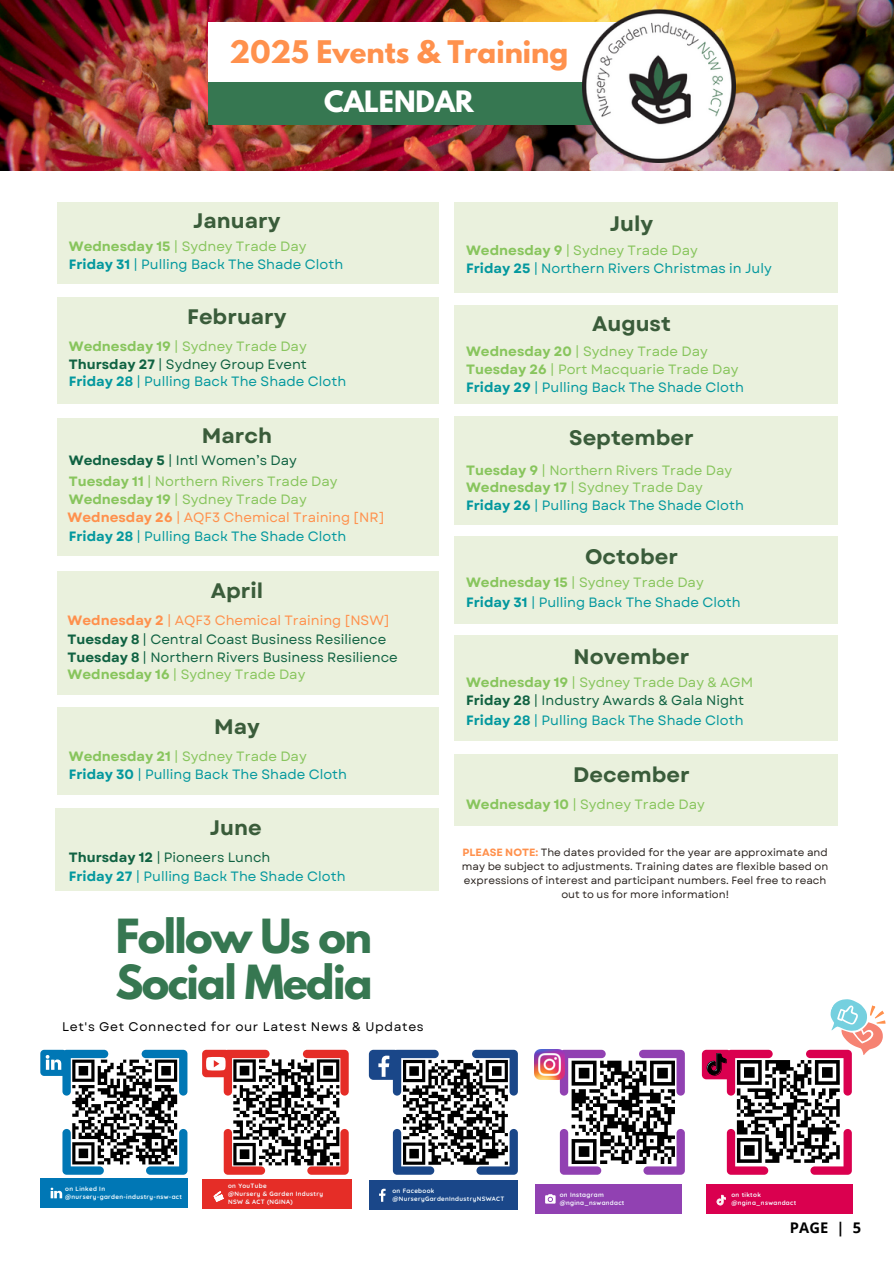
<style>
.page{position:relative;width:894px;height:1264px;background:#fff}
.page>*{position:absolute;margin:0;border:0;box-sizing:border-box;transform-origin:0 0}
.t1{font:700 41.7px/45.5px "League Spartan";letter-spacing:-.04em;color:#367751}
.t2{font:700 27.6px "League Spartan";color:#ff914d}
.t3{font:700 26.1px "League Spartan";color:#fff}
.t4{font:700 21px "Garet";color:#3a5c3a}
.t5{font:700 14.7px "Open Sans";color:#000}
.t6{font:13.5px "Garet";color:#88c55d}
.t7{font:13.5px "Garet";color:#03989e}
.t8{font:13.5px "Garet";color:#106242}
.t9{font:13.5px "Garet";color:#ff914d}
.t10{font:12.45px "Garet";letter-spacing:.05em;color:#000}
.t11{font:10.5px/14px "Garet";color:#28211d;text-align:center}
.t12{font:700 6.3px "Quicksand";letter-spacing:.05em;color:#f6fcff}
.s1{font-weight:700}
.s2{font-weight:700;color:#ff914d}
</style>
<div class="page">
<img style="left:0;top:0;width:893px;height:170px">
<div style="left:208px;top:23px;width:455px;height:59px;background:#fff"></div>
<div style="left:208px;top:82px;width:455px;height:42px;background:#367751"></div>
<img style="left:582px;top:10px;width:153px;height:153px">
<div style="left:706px;top:1183px;width:147px;height:30px;background:#da004f"></div>
<svg style="left:40px;top:1049px;width:147px;height:125px"></svg>
<div style="left:40px;top:1178px;width:147px;height:29px;background:#0077b5"></div>
<svg style="left:51px;top:1187px;width:11px;height:11px"></svg>
<div style="left:369px;top:1049px;width:30px;height:30px;background:#1a4789;border-radius:5px"></div>
<svg style="left:378px;top:1049px;width:139px;height:125px"></svg>
<div style="left:369px;top:1180px;width:148px;height:29px;background:#1a4789"></div>
<svg style="left:379px;top:1188px;width:6px;height:13px"></svg>
<svg style="left:559px;top:1049px;width:125px;height:125px"></svg>
<img style="left:534px;top:1049px;width:30px;height:30px">
<div style="left:534px;top:1183px;width:147px;height:30px;background:#9141b2"></div>
<svg style="left:545px;top:1194px;width:10px;height:9px"></svg>
<div style="left:202px;top:1049px;width:27px;height:28px;background:#e52d27;border-radius:4px"></div>
<svg style="left:206px;top:1049px;width:142px;height:125px"></svg>
<div style="left:202px;top:1179px;width:149px;height:30px;background:#e52d27"></div>
<svg style="left:213px;top:1191px;width:11px;height:11px"></svg>
<div style="left:701px;top:1049px;width:30px;height:30px;background:#da004f;border-radius:4px"></div>
<svg style="left:716px;top:1194px;width:9px;height:11px"></svg>
<svg style="left:706px;top:999px;width:180px;height:175px"></svg>
<div style="left:56px;top:808px;width:383px;height:83px;background:#eaf1dd"></div>
<div style="left:57px;top:202px;width:382px;height:82px;background:#eaf1dd"></div>
<div style="left:57px;top:297px;width:382px;height:107px;background:#eaf1dd"></div>
<div style="left:57px;top:708px;width:382px;height:87px;background:#eaf1dd"></div>
<div style="left:57px;top:418px;width:382px;height:137px;background:#eaf1dd"></div>
<div style="left:57px;top:571px;width:382px;height:123px;background:#eaf1dd"></div>
<div style="left:454px;top:202px;width:383px;height:90px;background:#eaf1dd"></div>
<div style="left:454px;top:306px;width:383px;height:98px;background:#eaf1dd"></div>
<div style="left:454px;top:416px;width:383px;height:108px;background:#eaf1dd"></div>
<div style="left:454px;top:536px;width:383px;height:88px;background:#eaf1dd"></div>
<div style="left:454px;top:635px;width:383px;height:105px;background:#eaf1dd"></div>
<div style="left:454px;top:754px;width:383px;height:72px;background:#eaf1dd"></div>
<h6 class="t2" style="left:229px;top:38px;width:340px">2025 Events &amp; Training</h6>
<h4 class="t3" style="left:324px;top:89px;width:151px">CALENDAR</h4>
<h6 class="t4" style="left:193px;top:206px;width:89px">January</h6>
<h6 class="t6" style="left:69px;top:237px;width:239px"><span class="s1">Wednesday 15</span> | Sydney Trade Day</h6>
<h6 class="t7" style="left:69px;top:255px;width:276px"><span class="s1">Friday 31</span> | Pulling Back The Shade Cloth</h6>
<h6 class="t4" style="left:187px;top:301px;width:101px">February</h6>
<h6 class="t6" style="left:69px;top:337px;width:239px"><span class="s1">Wednesday 19</span> | Sydney Trade Day</h6>
<p class="t8" style="left:69px;top:354px;width:239px"><span class="s1">Thursday 27</span> | Sydney Group Event</p>
<h4 class="t7" style="left:69px;top:372px;width:279px"><span class="s1">Friday 28</span> | Pulling Back The Shade Cloth</h4>
<h6 class="t4" style="left:202px;top:420px;width:72px">March</h6>
<h4 class="t6" style="left:69px;top:472px;width:270px"><span class="s1">Tuesday 11</span> | Northern Rivers Trade Day</h4>
<h6 class="t8" style="left:69px;top:451px;width:229px"><span class="s1">Wednesday 5</span> | Intl Women’s Day</h6>
<h6 class="t6" style="left:69px;top:489px;width:239px"><span class="s1">Wednesday 19</span> | Sydney Trade Day</h6>
<p class="t9" style="left:68px;top:507px;width:318px"><span class="s1">Wednesday 26</span> | AQF3 Chemical Training [NR]</p>
<p class="t7" style="left:69px;top:526px;width:279px"><span class="s1">Friday 28</span> | Pulling Back The Shade Cloth</p>
<h6 class="t4" style="left:210px;top:576px;width:54px">April</h6>
<p class="t9" style="left:68px;top:611px;width:323px"><span class="s1">Wednesday 2</span> | AQF3 Chemical Training [NSW]</p>
<p class="t8" style="left:68px;top:629px;width:320px"><span class="s1">Tuesday 8</span> | Central Coast Business Resilience</p>
<p class="t8" style="left:68px;top:647px;width:332px"><span class="s1">Tuesday 8</span> | Northern Rivers Business Resilience</p>
<h4 class="t6" style="left:68px;top:664px;width:239px"><span class="s1">Wednesday 16</span> | Sydney Trade Day</h4>
<h4 class="t4" style="left:214px;top:711px;width:47px">May</h4>
<h6 class="t6" style="left:69px;top:746px;width:239px"><span class="s1">Wednesday 21</span> | Sydney Trade Day</h6>
<h6 class="t7" style="left:69px;top:765px;width:280px"><span class="s1">Friday 30</span> | Pulling Back The Shade Cloth</h6>
<h6 class="t4" style="left:210px;top:812px;width:53px">June</h6>
<h6 class="t8" style="left:69px;top:847px;width:203px"><span class="s1">Thursday 12</span> | Pioneers Lunch</h6>
<h6 class="t7" style="left:69px;top:866px;width:278px"><span class="s1">Friday 27</span> | Pulling Back The Shade Cloth</h6>
<h6 class="t1" style="left:115px;top:919px;width:258px">Follow Us on<br>Social Media</h6>
<h6 class="t10" style="left:62px;top:1017px;width:363px">Let's Get Connected for our Latest News &amp; Updates</h6>
<h4 class="t4" style="left:609px;top:208px;width:45px">July</h4>
<h6 class="t7" style="left:466px;top:259px;width:307px"><span class="s1">Friday 25</span> | Northern Rivers Christmas in July</h6>
<p class="t6" style="left:466px;top:241px;width:233px"><span class="s1">Wednesday 9</span> | Sydney Trade Day</p>
<h6 class="t4" style="left:592px;top:309px;width:80px">August</h6>
<h6 class="t6" style="left:466px;top:341px;width:243px"><span class="s1">Wednesday 20</span> | Sydney Trade Day</h6>
<h6 class="t6" style="left:466px;top:359px;width:274px"><span class="s1">Tuesday 26</span> | Port Macquarie Trade Day</h6>
<p class="t7" style="left:466px;top:377px;width:279px"><span class="s1">Friday 29</span> | Pulling Back The Shade Cloth</p>
<h6 class="t4" style="left:569px;top:422px;width:126px">September</h6>
<h4 class="t6" style="left:466px;top:478px;width:238px"><span class="s1">Wednesday 17</span> | Sydney Trade Day</h4>
<h6 class="t7" style="left:466px;top:495px;width:279px"><span class="s1">Friday 26</span> | Pulling Back The Shade Cloth</h6>
<h6 class="t6" style="left:466px;top:460px;width:267px"><span class="s1">Tuesday 9</span> | Northern Rivers Trade Day</h6>
<h6 class="t4" style="left:585px;top:542px;width:94px">October</h6>
<h4 class="t6" style="left:466px;top:572px;width:239px"><span class="s1">Wednesday 15</span> | Sydney Trade Day</h4>
<h6 class="t7" style="left:466px;top:592px;width:276px"><span class="s1">Friday 31</span> | Pulling Back The Shade Cloth</h6>
<p class="t4" style="left:573px;top:641px;width:117px">November</p>
<h1 class="t6" style="left:466px;top:672px;width:288px"><span class="s1">Wednesday 19</span> | Sydney Trade Day &amp; AGM</h1>
<p class="t8" style="left:466px;top:690px;width:279px"><span class="s1">Friday 28</span> | Industry Awards &amp; Gala Night</p>
<p class="t7" style="left:466px;top:710px;width:279px"><span class="s1">Friday 28</span> | Pulling Back The Shade Cloth</p>
<p class="t4" style="left:573px;top:760px;width:118px">December</p>
<p class="t6" style="left:466px;top:794px;width:240px"><span class="s1">Wednesday 10</span> | Sydney Trade Day</p>
<p class="t11" style="left:462px;top:845px;width:368px"><span class="s2">PLEASE NOTE:</span> The dates provided for the year are approximate and may be subject to adjustments. Training dates are flexible based on expressions of interest and participant numbers. Feel free to reach out to us for more information!</p>
<p class="t12" style="left:65px;top:1184px;width:41px">on Linked In</p>
<h3 class="t12" style="left:65px;top:1192px;width:118px">@nursery-garden-industry-nsw-act</h3>
<h4 class="t12" style="left:228px;top:1181px;width:40px">on YouTube</h4>
<h6 class="t12" style="left:228px;top:1189px;width:96px">@Nursery &amp; Garden Industry</h6>
<h6 class="t12" style="left:228px;top:1197px;width:66px">NSW &amp; ACT (NGINA)</h6>
<h2 class="t12" style="left:392px;top:1186px;width:43px">on Facebook</h2>
<h4 class="t12" style="left:392px;top:1194px;width:113px">@NurseryGardenIndustryNSWACT</h4>
<h6 class="t12" style="left:559px;top:1190px;width:46px">on Instagram</h6>
<h6 class="t12" style="left:559px;top:1198px;width:66px">@ngina_nswandact</h6>
<h6 class="t12" style="left:731px;top:1190px;width:31px">on tiktok</h6>
<h6 class="t12" style="left:731px;top:1198px;width:66px">@ngina_nswandact</h6>
<h4 class="t5" style="left:789px;top:1216px;width:73px">PAGE | 5</h4>
</div>
